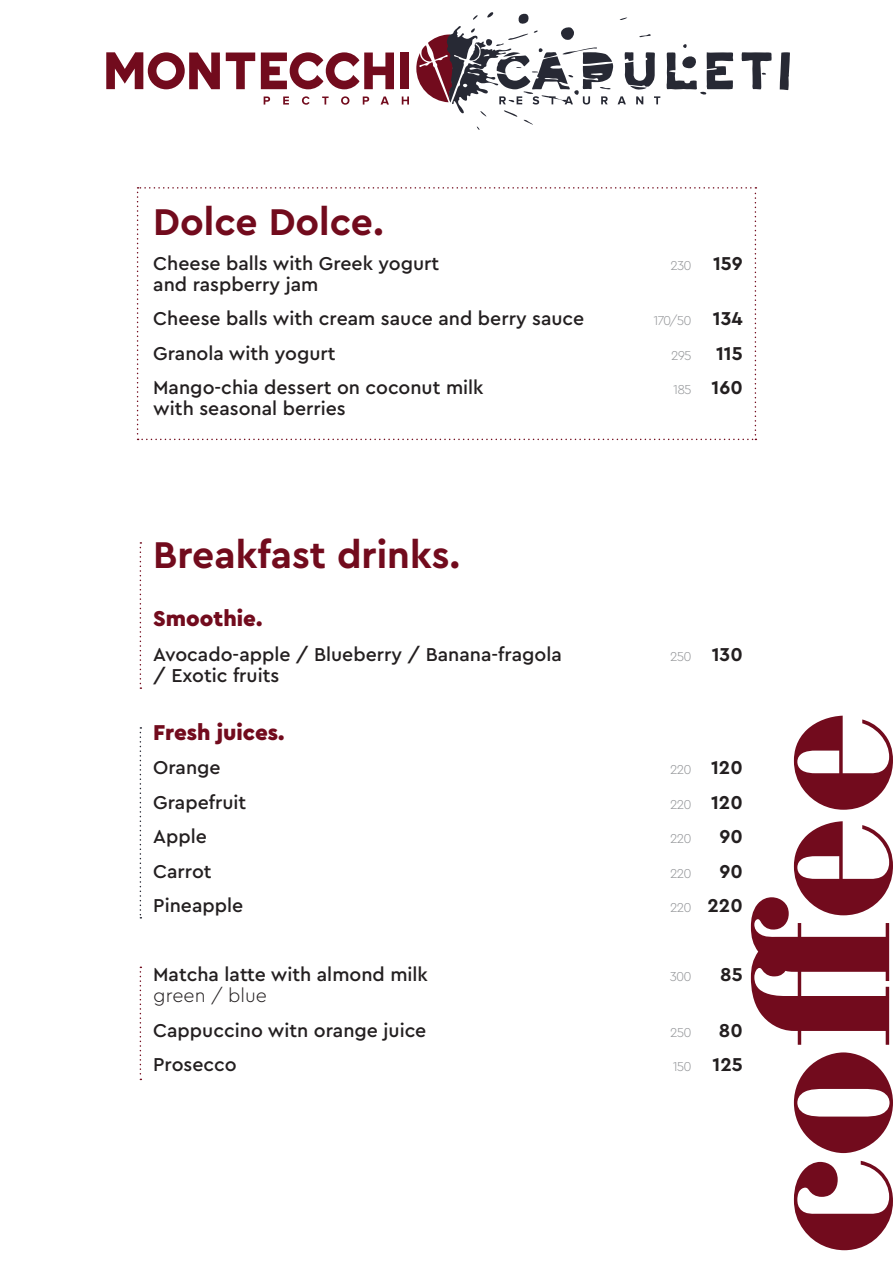
<style>
.page{position:relative;width:893px;height:1263px;background:#fff}
.page>*{position:absolute;margin:0;border:0;box-sizing:border-box;transform-origin:0 0}
.t1{font:700 39px "Cera Pro";color:#720b1d}
.t2{font:900 22.5px "Cera Pro";color:#720b1d}
.t3{font:500 19.5px "Cera Pro";color:#231f20}
.t4{font:700 19.5px "Cera Pro";color:#231f20}
.t5{font:300 19.5px "Cera Pro";color:#231f20}
.t6{font:300 13.5px "Cera Pro";letter-spacing:-.06em;color:#939598}
</style>
<div class="page">
<svg style="left:751px;top:716px;width:142px;height:534px"></svg>
<svg style="left:140px;top:727px;width:1px;height:191px"></svg>
<svg style="left:140px;top:542px;width:1px;height:147px"></svg>
<svg style="left:140px;top:966px;width:1px;height:114px"></svg>
<svg style="left:137px;top:187px;width:619px;height:253px"></svg>
<div style="left:400px;top:52px;width:9px;height:37px;background:#720b1d"></div>
<svg style="left:226px;top:53px;width:29px;height:36px"></svg>
<svg style="left:261px;top:52px;width:133px;height:37px"></svg>
<svg style="left:106px;top:52px;width:114px;height:37px"></svg>
<svg style="left:779px;top:52px;width:11px;height:38px"></svg>
<svg style="left:741px;top:52px;width:31px;height:38px"></svg>
<svg style="left:666px;top:44px;width:68px;height:51px"></svg>
<svg style="left:416px;top:12px;width:244px;height:118px"></svg>
<svg style="left:264px;top:97px;width:6px;height:8px"></svg>
<svg style="left:283px;top:97px;width:6px;height:8px"></svg>
<svg style="left:302px;top:96px;width:8px;height:9px"></svg>
<svg style="left:322px;top:97px;width:7px;height:8px"></svg>
<svg style="left:341px;top:96px;width:8px;height:9px"></svg>
<svg style="left:363px;top:97px;width:6px;height:8px"></svg>
<svg style="left:381px;top:97px;width:8px;height:8px"></svg>
<svg style="left:402px;top:97px;width:7px;height:8px"></svg>
<p class="t1" style="left:153px;top:196px;width:232px">Dolce Dolce.</p>
<p class="t3" style="left:153px;top:250px;width:287px">Cheese balls with Greek yogurt</p>
<p class="t3" style="left:153px;top:271px;width:167px">and raspberry jam</p>
<p class="t6" style="left:670px;top:256px;width:23px">230</p>
<p class="t4" style="left:713px;top:250px;width:31px">159</p>
<p class="t3" style="left:153px;top:306px;width:432px">Cheese balls with cream sauce and berry sauce</p>
<p class="t6" style="left:653px;top:312px;width:40px">170/50</p>
<p class="t4" style="left:713px;top:306px;width:31px">134</p>
<p class="t3" style="left:153px;top:340px;width:184px">Granola with yogurt</p>
<p class="t6" style="left:671px;top:346px;width:22px">295</p>
<p class="t4" style="left:716px;top:340px;width:28px">115</p>
<p class="t3" style="left:153px;top:375px;width:332px">Mango-chia dessert on coconut milk</p>
<p class="t3" style="left:153px;top:396px;width:194px">with seasonal berries</p>
<p class="t6" style="left:673px;top:381px;width:20px">185</p>
<p class="t4" style="left:712px;top:375px;width:33px">160</p>
<p class="t1" style="left:153px;top:529px;width:309px">Breakfast drinks.</p>
<p class="t2" style="left:153px;top:604px;width:111px">Smoothie.</p>
<p class="t3" style="left:153px;top:641px;width:410px">Avocado-apple / Blueberry / Banana-fragola</p>
<p class="t3" style="left:153px;top:662px;width:128px">/ Exotic fruits</p>
<p class="t6" style="left:670px;top:647px;width:23px">250</p>
<p class="t4" style="left:712px;top:641px;width:32px">130</p>
<p class="t2" style="left:153px;top:717px;width:133px">Fresh juices.</p>
<p class="t3" style="left:153px;top:755px;width:69px">Orange</p>
<p class="t6" style="left:670px;top:760px;width:23px">220</p>
<p class="t4" style="left:711px;top:755px;width:33px">120</p>
<p class="t3" style="left:153px;top:789px;width:95px">Grapefruit</p>
<p class="t6" style="left:670px;top:795px;width:23px">220</p>
<p class="t4" style="left:711px;top:789px;width:33px">120</p>
<p class="t3" style="left:153px;top:824px;width:55px">Apple</p>
<p class="t6" style="left:670px;top:829px;width:23px">220</p>
<p class="t4" style="left:719px;top:824px;width:25px">90</p>
<p class="t3" style="left:153px;top:858px;width:60px">Carrot</p>
<p class="t6" style="left:670px;top:864px;width:23px">220</p>
<p class="t4" style="left:719px;top:858px;width:25px">90</p>
<p class="t3" style="left:153px;top:893px;width:91px">Pineapple</p>
<p class="t6" style="left:670px;top:898px;width:23px">220</p>
<p class="t4" style="left:708px;top:893px;width:37px">220</p>
<p class="t3" style="left:153px;top:962px;width:276px">Matcha latte with almond milk</p>
<p class="t5" style="left:153px;top:983px;width:115px">green / blue</p>
<p class="t6" style="left:670px;top:967px;width:23px">300</p>
<p class="t4" style="left:720px;top:962px;width:24px">85</p>
<p class="t3" style="left:153px;top:1017px;width:275px">Cappucсino witn orange juice</p>
<p class="t6" style="left:670px;top:1023px;width:23px">250</p>
<p class="t4" style="left:719px;top:1017px;width:25px">80</p>
<p class="t3" style="left:153px;top:1052px;width:85px">Prosecco</p>
<p class="t6" style="left:673px;top:1057px;width:20px">150</p>
<p class="t4" style="left:712px;top:1052px;width:32px">125</p>
</div>
